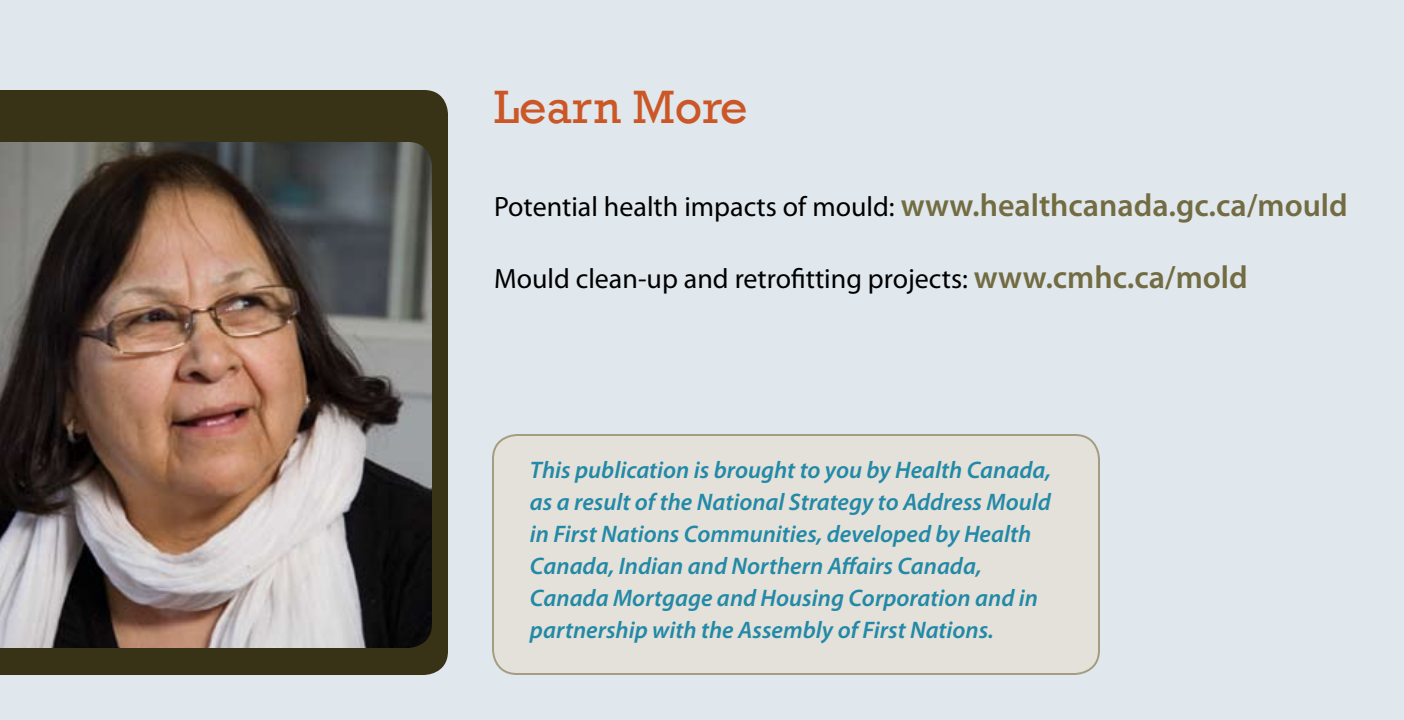
<style>
.page{position:relative;width:1404px;height:720px;background:#e0e8ee}
.page>*{position:absolute;margin:0;border:0;box-sizing:border-box;transform-origin:0 0}
.t1{font:48px "Rockwell";color:#cb5727}
.t2{font:28px "Myriad Pro";color:#000}
.t3{font:italic 600 24px/32px "Myriad Pro";color:#2289a7}
.s1{font-weight:600;font-size:32px;color:#736c42}
</style>
<div class="page">
<div style="left:0;top:90px;width:448px;height:585px;background:#383216"></div>
<img style="left:0;top:142px;width:432px;height:506px">
<div style="left:493px;top:435px;width:606px;height:239px;background:#e4e1da;border-radius:24px"></div>
<div style="left:492px;top:434px;width:608px;height:241px;border:2px solid #a59d81;border-radius:24px"></div>
<h1 class="t1" style="left:494px;top:79px;width:255px">Learn More</h1>
<p class="t2" style="left:494px;top:190px;width:855px">Potential health impacts of mould: <span class="s1">www.healthcanada.gc.ca/mould</span></p>
<p class="t2" style="left:494px;top:262px;width:755px">Mould clean-up and retrofitting projects: <span class="s1">www.cmhc.ca/mold</span></p>
<p class="t3" style="left:530px;top:454px;width:523px">This publication is brought to you by Health Canada, as a result of the National Strategy to Address Mould in First Nations Communities, developed by Health Canada, Indian and Northern Affairs Canada, Canada Mortgage and Housing Corporation and in partnership with the Assembly of First Nations.</p>
</div>
